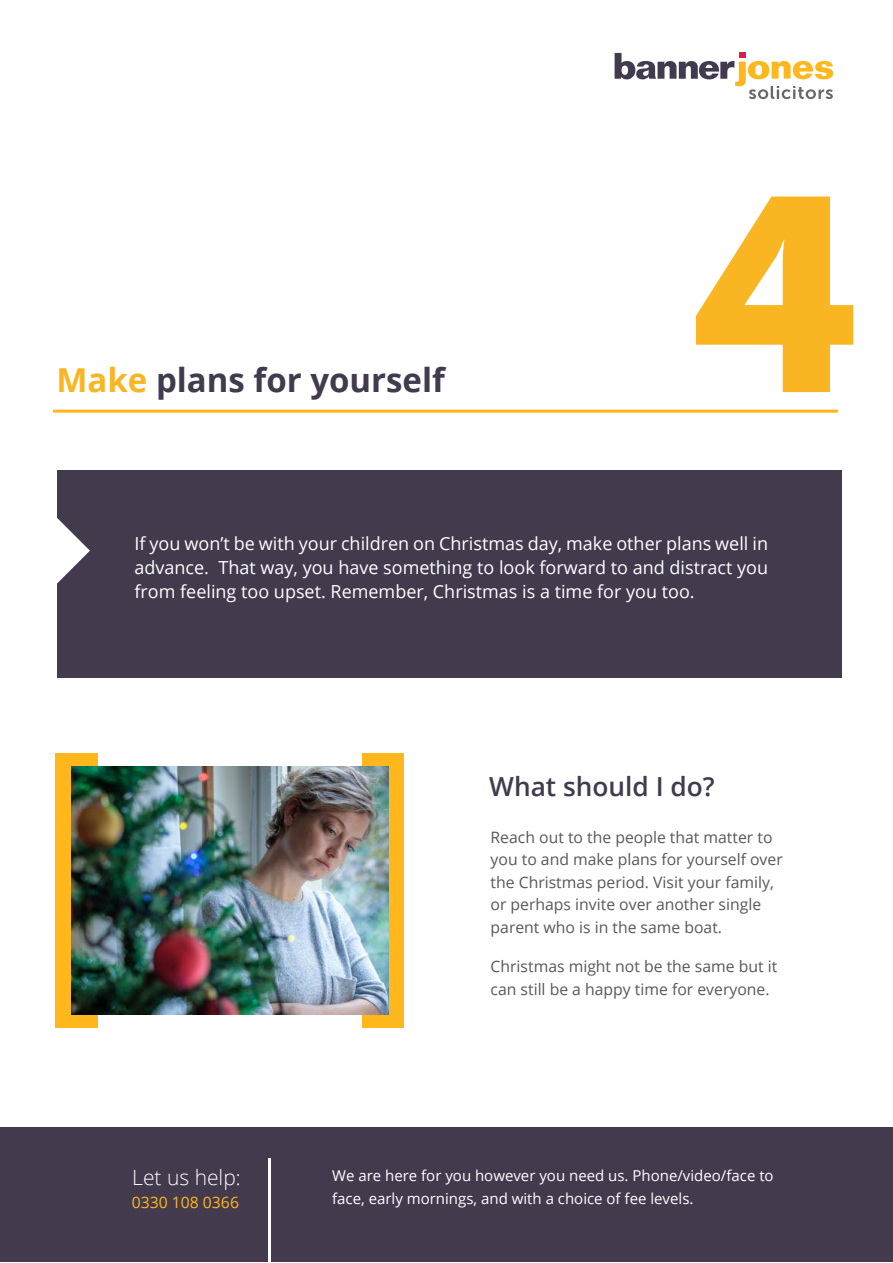
<style>
.page{position:relative;width:893px;height:1263px;background:#fff}
.page>*{position:absolute;margin:0;border:0;box-sizing:border-box;transform-origin:0 0}
.t1{font:273.3px "Museo Sans 900";color:#fab522}
.t2{font:700 33px "Open Sans";color:#423a4d}
.t3{font:600 26.25px "Open Sans";color:#423a4d}
.t4{font:300 21px "Open Sans";color:#fff}
.t5{font:18px/24px "Open Sans";color:#fff;text-align:justify}
.t6{font:15.75px/22.5px "Open Sans";color:#585856}
.t7{font:15.75px "Open Sans";color:#ffb71b}
.t8{font:15px "Open Sans";color:#fff}
.s1{color:#fab522}
</style>
<div class="page">
<svg style="left:615px;top:53px;width:218px;height:46px"></svg>
<div style="left:57px;top:470px;width:785px;height:207px;background:#433a4d"></div>
<svg style="left:57px;top:518px;width:33px;height:66px"></svg>
<hr style="left:53px;top:410px;width:785px;height:3px;background:#ffb71b">
<div style="left:55px;top:753px;width:349px;height:274px;background:#ffb71b"></div>
<div style="left:98px;top:729px;width:263px;height:325px;background:#fff"></div>
<img style="left:71px;top:766px;width:317px;height:248px">
<div style="left:0;top:1128px;width:893px;height:134px;background:#433a4d"></div>
<hr style="left:268px;top:1158px;width:3px;height:105px;background:#fff">
<h2 class="t2" style="left:56px;top:356px;width:390px"><span class="s1">Make</span> plans for yourself</h2>
<h1 class="t1" style="left:689px;top:141px;width:178px">4</h1>
<p class="t5" style="left:134px;top:531px;width:635px">If you won’t be with your children on Christmas day, make other plans well in advance. That way, you have something to look forward to and distract you from feeling too upset. Remember, Christmas is a time for you too.</p>
<h3 class="t3" style="left:489px;top:768px;width:227px">What should I do?</h3>
<p class="t6" style="left:491px;top:825px;width:294px">Reach out to the people that matter to you to and make plans for yourself over the Christmas period. Visit your family, or perhaps invite over another single parent who is in the same boat.</p>
<p class="t6" style="left:491px;top:955px;width:288px">Christmas might not be the same but it can still be a happy time for everyone.</p>
<h3 class="t4" style="left:132px;top:1163px;width:110px">Let us help:</h3>
<p class="t8" style="left:332px;top:1165px;width:443px">We are here for you however you need us. Phone/video/face to</p>
<p class="t7" style="left:132px;top:1191px;width:109px">0330 108 0366</p>
<p class="t8" style="left:332px;top:1188px;width:363px">face, early mornings, and with a choice of fee levels.</p>
</div>
